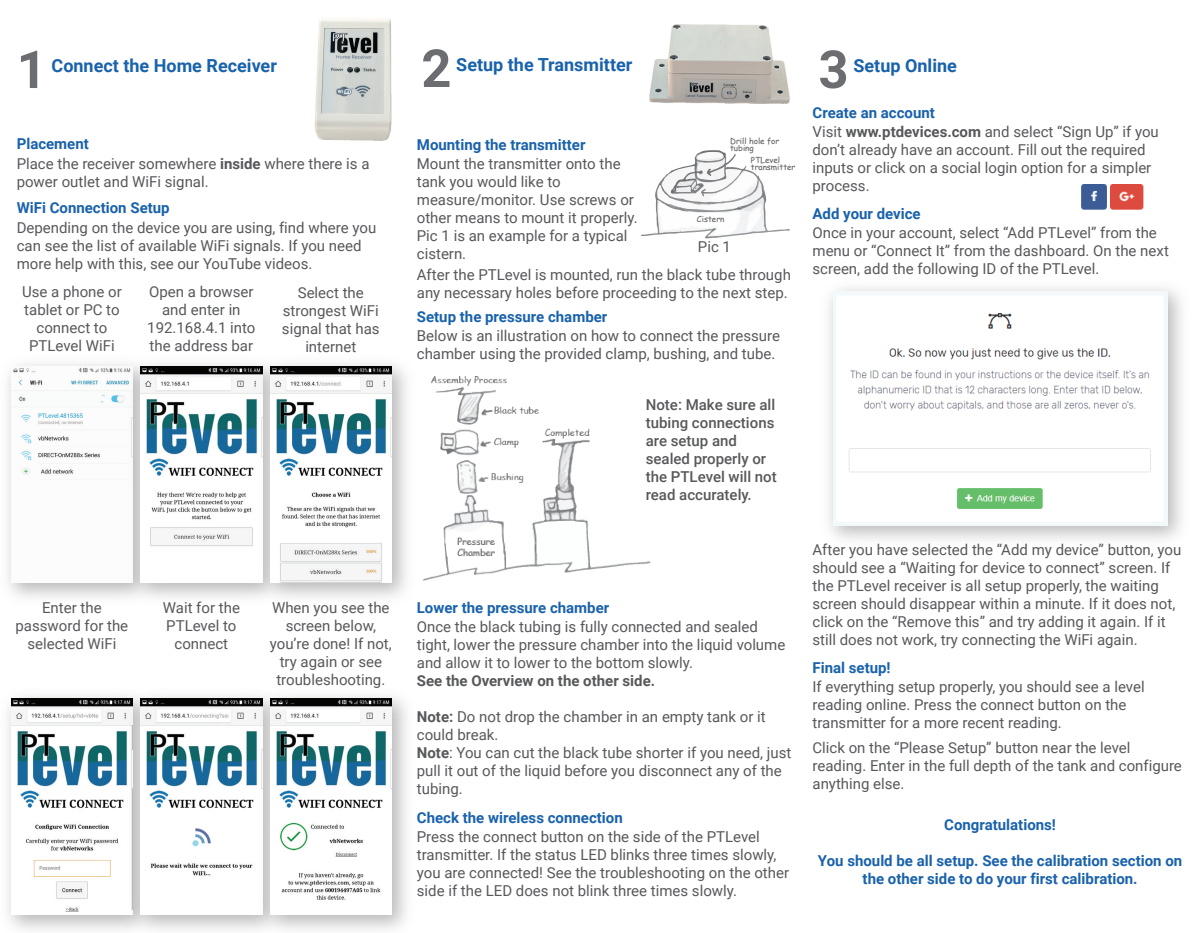
<style>
.page{position:relative;width:1202px;height:933px;background:#fff}
.page>*{position:absolute;margin:0;border:0;box-sizing:border-box;transform-origin:0 0}
.t1{font:700 52.5px "Roboto";color:#6c6d70}
.t2{font:700 18px "Roboto";color:#1962ac}
.t3{font:15px/18px "Roboto";color:#57585a}
.t4{font:700 15px/18px "Roboto";color:#1962ac;text-align:center}
.t5{font:500 15px/18px "Roboto";color:#57585a}
.t6{font:700 15px "Roboto";color:#57585a}
.t7{font:8.1px/7.4px "Comic Sans MS";color:#5d5d5d}
.s1{font-weight:700;color:#1962ac}
.s2{font-weight:700}
</style>
<div class="page">
<img style="left:314px;top:18px;width:78px;height:123px">
<img style="left:11px;top:366px;width:111px;height:116px">
<img style="left:122px;top:358px;width:131px;height:244px">
<img style="left:141px;top:366px;width:112px;height:216px">
<img style="left:253px;top:363px;width:154px;height:235px">
<img style="left:270px;top:366px;width:121px;height:216px">
<img style="left:11px;top:698px;width:111px;height:214px">
<img style="left:122px;top:690px;width:131px;height:242px">
<img style="left:141px;top:698px;width:112px;height:216px">
<img style="left:253px;top:695px;width:154px;height:235px">
<img style="left:270px;top:698px;width:121px;height:216px">
<svg style="left:641px;top:154px;width:149px;height:85px"></svg>
<img style="left:649px;top:24px;width:141px;height:130px">
<img style="left:423px;top:376px;width:228px;height:204px">
<img style="left:828px;top:287px;width:354px;height:253px">
<img style="left:833px;top:291px;width:334px;height:234px">
<img style="left:1081px;top:184px;width:63px;height:26px">
<div style="left:946px;top:421px;width:107px;height:16px;background:#fff"></div>
<h1 class="t1" style="left:17px;top:33px;width:32px">1</h1>
<p class="t2" style="left:52px;top:53px;width:227px">Connect the Home Receiver</p>
<p class="t3" style="left:17px;top:134px;width:354px;line-height:18.6px"><span class="s1">Placement<br></span>Place the receiver somewhere <span class="s2">inside</span> where there is a power outlet and WiFi signal.</p>
<p class="t4" style="left:17px;top:197px;width:154px">WiFi Connection Setup</p>
<p class="t3" style="left:17px;top:218px;width:361px">Depending on the device you are using, find where you can see the list of available WiFi signals. If you need more help with this, see our YouTube videos.</p>
<p class="t3" style="left:22px;top:282px;width:101px;text-align:center">Use a phone or tablet or PC to connect to<br>PTLevel WiFi</p>
<p class="t3" style="left:147px;top:282px;width:110px;text-align:center">Open a browser and enter in<br>192.168.4.1 into the address bar</p>
<p class="t3" style="left:282px;top:283px;width:99px;text-align:center">Select the strongest WiFi signal that has internet</p>
<p class="t3" style="left:16px;top:597px;width:114px;text-align:center">Enter the password for the selected WiFi</p>
<p class="t3" style="left:163px;top:597px;width:79px;text-align:center">Wait for the<br>PTLevel to connect</p>
<p class="t3" style="left:270px;top:597px;width:123px;text-align:center">When you see the screen below, you’re done! If not, try again or see troubleshooting.</p>
<h1 class="t1" style="left:421px;top:31px;width:32px">2</h1>
<p class="t2" style="left:456px;top:52px;width:178px">Setup the Transmitter</p>
<p class="t4" style="left:417px;top:135px;width:170px">Mounting the transmitter</p>
<p class="t3" style="left:417px;top:154px;width:222px">Mount the transmitter onto the tank you would like to measure/monitor. Use screws or other means to mount it properly.<br>Pic 1 is an example for a typical cistern.</p>
<p class="t7" style="left:730px;top:137px;width:51px">Drill hole for tubing</p>
<p class="t7" style="left:697px;top:215px;width:29px">Cistern</p>
<p class="t3" style="left:698px;top:237px;width:35px">Pic 1</p>
<p class="t7" style="left:751px;top:156px;width:46px">PTLevel transmitter</p>
<p class="t3" style="left:417px;top:265px;width:375px">After the PTLevel is mounted, run the black tube through any necessary holes before proceeding to the next step.</p>
<p class="t4" style="left:417px;top:307px;width:192px">Setup the pressure chamber</p>
<p class="t3" style="left:417px;top:326px;width:365px">Below is an illustration on how to connect the pressure chamber using the provided clamp, bushing, and tube.</p>
<p class="t5" style="left:646px;top:394px;width:133px">Note: Make sure all tubing connections are setup and sealed properly or the PTLevel will not read accurately.</p>
<p class="t4" style="left:417px;top:597px;width:194px">Lower the pressure chamber</p>
<p class="t3" style="left:417px;top:616px;width:370px">Once the black tubing is fully connected and sealed tight, lower the pressure chamber into the liquid volume and allow it to lower to the bottom slowly.</p>
<p class="t6" style="left:417px;top:669px;width:240px">See the Overview on the other side.</p>
<p class="t3" style="left:417px;top:706px;width:376px"><span class="s2">Note:</span> Do not drop the chamber in an empty tank or it could break.<br><span class="s2">Note</span>: You can cut the black tube shorter if you need, just pull it out of the liquid before you disconnect any of the tubing.</p>
<p class="t4" style="left:417px;top:807px;width:207px">Check the wireless connection</p>
<p class="t3" style="left:417px;top:826px;width:374px">Press the connect button on the side of the PTLevel transmitter. If the status LED blinks three times slowly, you are connected! See the troubleshooting on the other side if the LED does not blink three times slowly.</p>
<h1 class="t1" style="left:818px;top:33px;width:32px">3</h1>
<p class="t2" style="left:853px;top:53px;width:105px">Setup Online</p>
<p class="t3" style="left:812px;top:103px;width:348px"><span class="s1">Create an account<br></span>Visit <span class="s2">www.ptdevices.com</span> and select “Sign Up” if you don’t already have an account. Fill out the required inputs or click on a social login option for a simpler process.</p>
<p class="t4" style="left:812px;top:204px;width:110px">Add your device</p>
<p class="t3" style="left:812px;top:223px;width:358px">Once in your account, select “Add PTLevel” from the menu or “Connect It” from the dashboard. On the next screen, add the following ID of the PTLevel.</p>
<p class="t3" style="left:812px;top:540px;width:370px">After you have selected the “Add my device” button, you should see a “Waiting for device to connect” screen. If the PTLevel receiver is all setup properly, the waiting screen should disappear within a minute. If it does not, click on the “Remove this” and try adding it again. If it still does not work, try connecting the WiFi again.</p>
<p class="t4" style="left:812px;top:657px;width:80px">Final setup!</p>
<p class="t3" style="left:812px;top:676px;width:334px">If everything setup properly, you should see a level reading online. Press the connect button on the transmitter for a more recent reading.</p>
<p class="t3" style="left:812px;top:738px;width:371px">Click on the “Please Setup” button near the level reading. Enter in the full depth of the tank and configure anything else.</p>
<p class="t4" style="left:944px;top:814px;width:113px">Congratulations!</p>
<p class="t4" style="left:818px;top:850px;width:366px">You should be all setup. See the calibration section on the other side to do your first calibration.</p>
</div>
